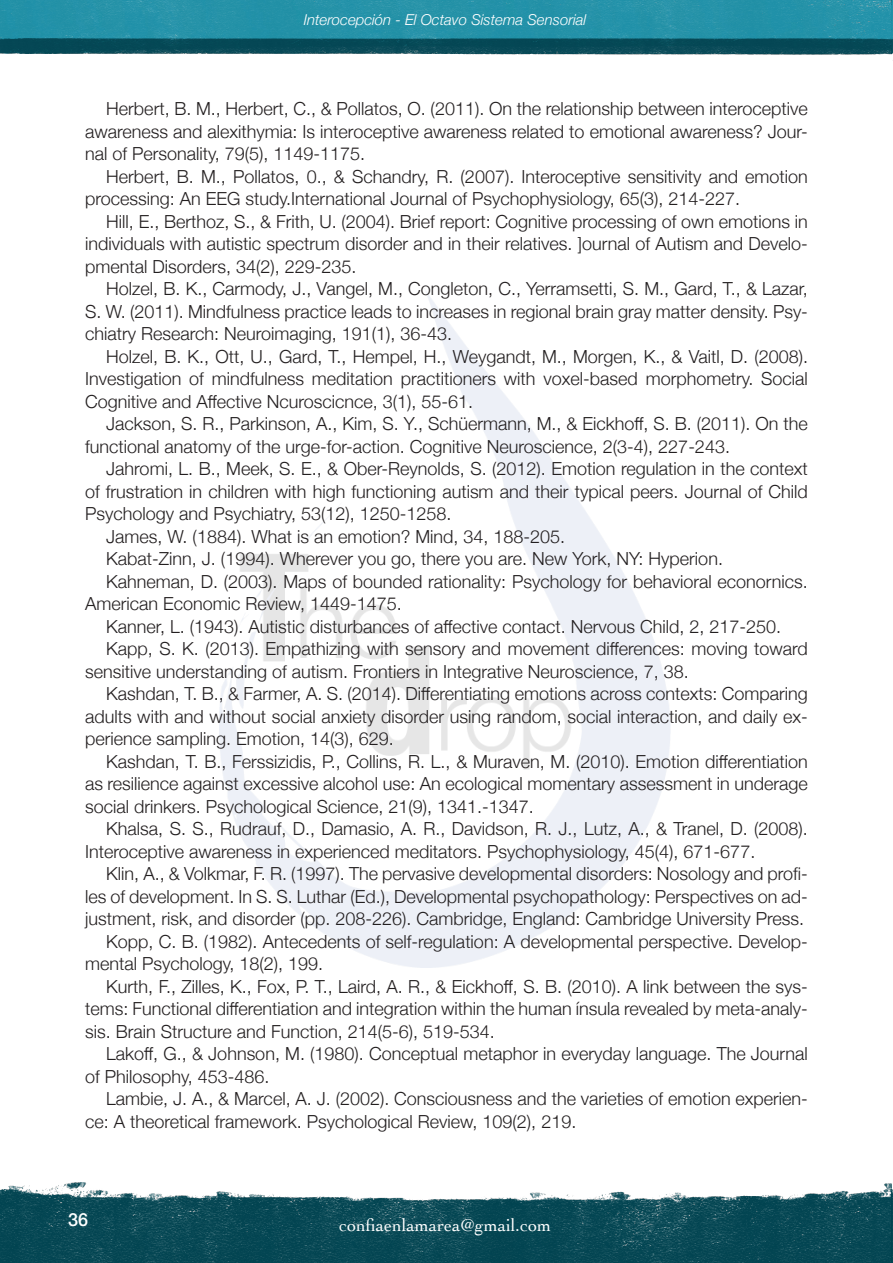
<style>
.page{position:relative;width:893px;height:1263px;background:#fff}
.page>*{position:absolute;margin:0;border:0;box-sizing:border-box;transform-origin:0 0}
.Cuerpo_de_texto{font:300 18px/22.5px "Helvetica Neue";color:#231f20;text-align:justify}
.t1{font:18px "Cochin";color:#fff}
.t2{font:500 18px "Helvetica Neue";color:#fff}
.t3{font:italic 300 15px "Helvetica Neue";color:#fff}
</style>
<div class="page">
<img style="left:0;top:0;width:893px;height:55px">
<img style="left:0;top:1183px;width:893px;height:80px">
<img style="left:219px;top:292px;width:452px;height:675px">
<p class="t3" style="left:304px;top:8px;width:284px">Interocepción - El Octavo Sistema Sensorial</p>
<p class="Cuerpo_de_texto" style="left:85px;top:96px;width:724px;text-indent:21px">Herbert, B. M., Herbert, C., &amp; Pollatos, O. (2011). On the relationship between interoceptive awareness and alexithymia: Is interoceptive awareness related to emotional awareness? Jour&shy;nal of Personality, 79(5), 1149-1175.</p>
<p class="Cuerpo_de_texto" style="left:85px;top:164px;width:724px;text-indent:21px">Herbert, B. M., Pollatos, 0., &amp; Schandry, R. (2007). Interoceptive sensitivity and emotion processing: An EEG study.International Journal of Psychophysiology, 65(3), 214-227.</p>
<p class="Cuerpo_de_texto" style="left:85px;top:209px;width:724px;text-indent:21px">Hill, E., Berthoz, S., &amp; Frith, U. (2004). Brief report: Cognitive processing of own emotions in individuals with autistic spectrum disorder and in their relatives. ]ournal of Autism and Develo&shy;pmental Disorders, 34(2), 229-235.</p>
<p class="Cuerpo_de_texto" style="left:85px;top:276px;width:724px;text-indent:21px">Holzel, B. K., Carmody, J., Vangel, M., Congleton, C., Yerramsetti, S. M., Gard, T., &amp; Lazar, S. W. (2011). Mindfulness practice leads to increases in regional brain gray matter density. Psy&shy;chiatry Research: Neuroimaging, 191(1), 36-43.</p>
<p class="Cuerpo_de_texto" style="left:85px;top:344px;width:724px;text-indent:21px">Holzel, B. K., Ott, U., Gard, T., Hempel, H., Weygandt, M., Morgen, K., &amp; Vaitl, D. (2008).<br>Investigation of mindfulness meditation practitioners with voxel-based morphometry. Social Cognitive and Affective Ncuroscicnce, 3(1), 55-61.</p>
<p class="Cuerpo_de_texto" style="left:85px;top:411px;width:724px;text-indent:21px">Jackson, S. R., Parkinson, A., Kim, S. Y., Schüermann, M., &amp; Eickhoff, S. B. (2011). On the functional anatomy of the urge-for-action. Cognitive Neuroscience, 2(3-4), 227-243.</p>
<p class="Cuerpo_de_texto" style="left:85px;top:456px;width:724px;text-indent:21px">Jahromi, L. B., Meek, S. E., &amp; Ober-Reynolds, S. (2012). Emotion regulation in the context of frustration in children with high functioning autism and their typical peers. Journal of Child Psychology and Psychiatry, 53(12), 1250-1258.</p>
<p class="Cuerpo_de_texto" style="left:106px;top:524px;width:460px">James, W. (1884). What is an emotion? Mind, 34, 188-205.</p>
<p class="Cuerpo_de_texto" style="left:106px;top:546px;width:618px">Kabat-Zinn, J. (1994). Wherever you go, there you are. New York, NY: Hyperion.</p>
<p class="Cuerpo_de_texto" style="left:85px;top:569px;width:724px;text-indent:21px">Kahneman, D. (2003). Maps of bounded rationality: Psychology for behavioral econornics.<br>American Economic Review, 1449-1475.</p>
<p class="Cuerpo_de_texto" style="left:106px;top:614px;width:676px">Kanner, L. (1943). Autistic disturbances of affective contact. Nervous Child, 2, 217-250.</p>
<p class="Cuerpo_de_texto" style="left:85px;top:636px;width:724px;text-indent:21px">Kapp, S. K. (2013). Empathizing with sensory and movement differences: moving toward sensitive understanding of autism. Frontiers in Integrative Neuroscience, 7, 38.</p>
<p class="Cuerpo_de_texto" style="left:85px;top:681px;width:724px;text-indent:21px">Kashdan, T. B., &amp; Farmer, A. S. (2014). Differentiating emotions across contexts: Comparing adults with and without social anxiety disorder using random, social interaction, and daily ex&shy;perience sampling. Emotion, 14(3), 629.</p>
<p class="Cuerpo_de_texto" style="left:85px;top:749px;width:724px;text-indent:21px">Kashdan, T. B., Ferssizidis, P., Collins, R. L., &amp; Muraven, M. (2010). Emotion differentiation as resilience against excessive alcohol use: An ecological momentary assessment in underage social drinkers. Psychological Science, 21(9), 1341.-1347.</p>
<p class="Cuerpo_de_texto" style="left:85px;top:816px;width:724px;text-indent:21px">Khalsa, S. S., Rudrauf, D., Damasio, A. R., Davidson, R. J., Lutz, A., &amp; Tranel, D. (2008).<br>Interoceptive awareness in experienced meditators. Psychophysiology, 45(4), 671-677.</p>
<p class="Cuerpo_de_texto" style="left:85px;top:861px;width:724px;text-indent:21px">Klin, A., &amp; Volkmar, F. R. (1997). The pervasive developmental disorders: Nosology and profi&shy;les of development. In S. S. Luthar (Ed.), Developmental psychopathology: Perspectives on ad&shy;justment, risk, and disorder (pp. 208-226). Cambridge, England: Cambridge University Press.</p>
<p class="Cuerpo_de_texto" style="left:85px;top:929px;width:724px;text-indent:21px">Kopp, C. B. (1982). Antecedents of self-regulation: A developmental perspective. Develop&shy;mental Psychology, 18(2), 199.</p>
<p class="Cuerpo_de_texto" style="left:85px;top:974px;width:724px;text-indent:21px">Kurth, F., Zilles, K., Fox, P. T., Laird, A. R., &amp; Eickhoff, S. B. (2010). A link between the sys&shy;tems: Functional differentiation and integration within the human ínsula revealed by meta-analy&shy;sis. Brain Structure and Function, 214(5-6), 519-534.</p>
<p class="Cuerpo_de_texto" style="left:85px;top:1041px;width:724px;text-indent:21px">Lakoff, G., &amp; Johnson, M. (1980). Conceptual metaphor in everyday language. The Journal of Philosophy, 453-486.</p>
<p class="Cuerpo_de_texto" style="left:85px;top:1086px;width:724px;text-indent:21px">Lambie, J. A., &amp; Marcel, A. J. (2002). Consciousness and the varieties of emotion experien&shy;ce: A theoretical framework. Psychological Review, 109(2), 219.</p>
<p class="t2" style="left:68px;top:1205px;width:22px">36</p>
<p class="t1" style="left:339px;top:1213px;width:213px">confiaenlamarea@gmail.com</p>
</div>
